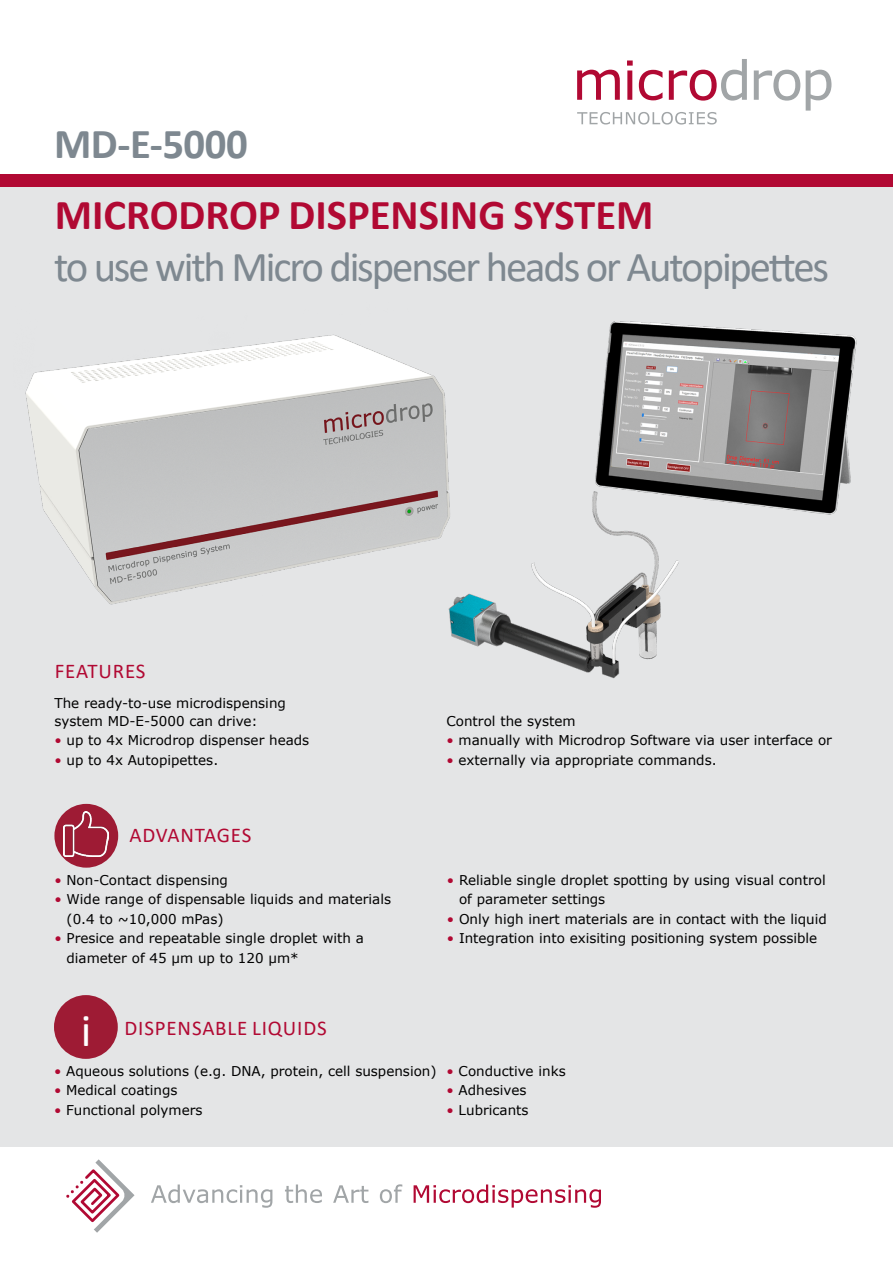
<style>
.page{position:relative;width:893px;height:1263px;background:#fff}
.page>*{position:absolute;margin:0;border:0;box-sizing:border-box;transform-origin:0 0}
.t1{font:46.5px "Calibri";color:#fff}
.t2{font:42.75px "Calibri";letter-spacing:-.05em;color:#7e8890}
.t3{font:700 42.75px "Calibri";color:#b10933}
.t4{font:700 42.75px "Calibri";letter-spacing:-.01em;color:#7e8890}
.t5{font:21px "Calibri";letter-spacing:.04em;color:#b10933}
.t6{font:13.5px/19.5px "Verdana";color:#000}
.s1{color:#b10933}
</style>
<div class="page">
<div style="left:0;top:187px;width:893px;height:960px;background:#e4e5e6"></div>
<svg style="left:577px;top:70px;width:43px;height:30px"></svg>
<svg style="left:627px;top:60px;width:6px;height:40px"></svg>
<svg style="left:639px;top:70px;width:23px;height:30px"></svg>
<svg style="left:669px;top:59px;width:78px;height:42px"></svg>
<svg style="left:754px;top:70px;width:46px;height:31px"></svg>
<svg style="left:806px;top:70px;width:25px;height:41px"></svg>
<svg style="left:577px;top:112px;width:140px;height:13px"></svg>
<div style="left:0;top:174px;width:893px;height:13px;background:#b10933"></div>
<svg style="left:67px;top:1159px;width:68px;height:73px"></svg>
<svg style="left:151px;top:1184px;width:121px;height:24px"></svg>
<svg style="left:285px;top:1184px;width:37px;height:19px"></svg>
<svg style="left:333px;top:1185px;width:35px;height:18px"></svg>
<svg style="left:380px;top:1184px;width:22px;height:19px"></svg>
<svg style="left:414px;top:1184px;width:187px;height:24px"></svg>
<div style="left:54px;top:995px;width:64px;height:64px;background:#9e1b34;border-radius:50%"></div>
<div style="left:54px;top:804px;width:64px;height:64px;background:#9e1b34;border-radius:50%"></div>
<img style="left:64px;top:811px;width:45px;height:46px">
<img style="left:25px;top:321px;width:832px;height:358px">
<p class="t4" style="left:54px;top:114px;width:195px">MD-E-5000</p>
<p class="t3" style="left:55px;top:185px;width:600px">MICRODROP DISPENSING SYSTEM</p>
<p class="t2" style="left:54px;top:237px;width:777px">to use with Micro dispenser heads or Autopipettes</p>
<p class="t5" style="left:55px;top:656px;width:92px">FEATURES</p>
<p class="t6" style="left:54px;top:693px;width:233px">The ready-to-use microdispensing</p>
<p class="t6" style="left:54px;top:711px;width:205px">system MD-E-5000 can drive:</p>
<p class="t6" style="left:54px;top:730px;width:256px"><span class="s1">•</span> up to 4x Microdrop dispenser heads</p>
<p class="t6" style="left:54px;top:750px;width:165px"><span class="s1">•</span> up to 4x Autopipettes.</p>
<p class="t6" style="left:446px;top:711px;width:131px">Control the system</p>
<p class="t6" style="left:446px;top:730px;width:387px"><span class="s1">•</span> manually with Microdrop Software via user interface or</p>
<p class="t6" style="left:446px;top:750px;width:272px"><span class="s1">•</span> externally via appropriate commands.</p>
<p class="t5" style="left:129px;top:820px;width:123px">ADVANTAGES</p>
<p class="t6" style="left:54px;top:870px;width:175px"><span class="s1">•</span> Non-Contact dispensing</p>
<p class="t6" style="left:67px;top:889px;width:326px;text-indent:-12px"><span class="s1">•</span> Wide range of dispensable liquids and materials (0.4 to ~10,000 mPas)</p>
<p class="t6" style="left:67px;top:928px;width:299px;text-indent:-12px"><span class="s1">•</span> Presice and repeatable single droplet with a diameter of 45 µm up to 120 µm*</p>
<p class="t6" style="left:459px;top:870px;width:368px;text-indent:-12px"><span class="s1">•</span> Reliable single droplet spotting by using visual control of parameter settings</p>
<p class="t6" style="left:447px;top:909px;width:381px"><span class="s1">•</span> Only high inert materials are in contact with the liquid</p>
<p class="t6" style="left:447px;top:928px;width:372px"><span class="s1">•</span> Integration into exisiting positioning system possible</p>
<p class="t1" style="left:81px;top:998px;width:12px">i</p>
<p class="t5" style="left:125px;top:1013px;width:204px">DISPENSABLE LIQUIDS</p>
<p class="t6" style="left:54px;top:1061px;width:384px"><span class="s1">•</span> Aqueous solutions (e.g. DNA, protein, cell suspension)</p>
<p class="t6" style="left:54px;top:1080px;width:125px"><span class="s1">•</span> Medical coatings</p>
<p class="t6" style="left:54px;top:1100px;width:150px"><span class="s1">•</span> Functional polymers</p>
<p class="t6" style="left:446px;top:1061px;width:121px"><span class="s1">•</span> Conductive inks</p>
<p class="t6" style="left:446px;top:1080px;width:82px"><span class="s1">•</span> Adhesives</p>
<p class="t6" style="left:446px;top:1100px;width:84px"><span class="s1">•</span> Lubricants</p>
</div>
